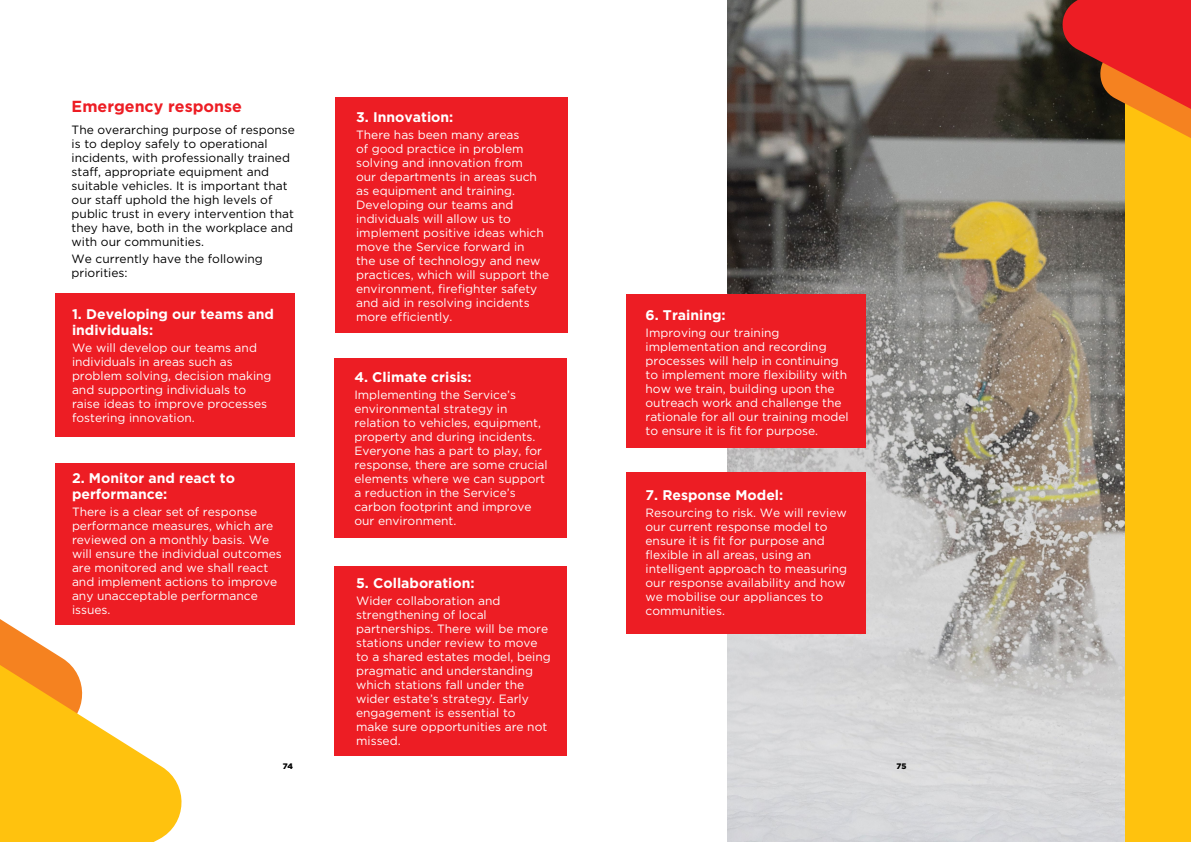
<style>
.page{position:relative;width:1191px;height:842px;background:#fff}
.page>*{position:absolute;margin:0;border:0;box-sizing:border-box;transform-origin:0 0}
.t1{font:700 16px "Gotham";color:#ed1d24}
.t2{font:700 14px/16px "Gotham";color:#fff}
.t3{font:12px/14px "Gotham";color:#fff}
.t4{font:12px/14px "Gotham";color:#000}
.t5{font:900 8px "Gotham";color:#000}
</style>
<div class="page">
<div style="left:56px;top:294px;width:239px;height:143px;background:#ed1d24"></div>
<div style="left:55px;top:463px;width:240px;height:161px;background:#ed1d24"></div>
<img style="left:727px;top:0;width:398px;height:842px">
<div style="left:335px;top:97px;width:232px;height:236px;background:#ed1d24"></div>
<div style="left:334px;top:358px;width:233px;height:180px;background:#ed1d24"></div>
<div style="left:335px;top:566px;width:232px;height:189px;background:#ed1d24"></div>
<div style="left:626px;top:295px;width:239px;height:153px;background:#ed1d24"></div>
<div style="left:626px;top:472px;width:239px;height:161px;background:#ed1d24"></div>
<div style="left:1125px;top:104px;width:66px;height:738px;background:#ffc20e"></div>
<svg style="left:1057px;top:0;width:134px;height:163px;background:#b64625"></svg>
<svg style="left:0;top:622px;width:189px;height:220px;fill:#ffc20e"></svg>
<h1 class="t1" style="left:72px;top:97px;width:172px">Emergency response</h1>
<p class="t4" style="left:72px;top:122px;width:225px">The overarching purpose of response is to deploy safely to operational incidents, with professionally trained staff, appropriate equipment and suitable vehicles. It is important that our staff uphold the high levels of public trust in every intervention that they have, both in the workplace and with our communities.</p>
<p class="t4" style="left:72px;top:251px;width:193px">We currently have the following priorities:</p>
<p class="t2" style="left:72px;top:306px;width:203px">1. Developing our teams and individuals:</p>
<p class="t3" style="left:72px;top:341px;width:201px">We will develop our teams and individuals in areas such as problem solving, decision making and supporting individuals to raise ideas to improve processes fostering innovation.</p>
<p class="t2" style="left:72px;top:470px;width:164px">2. Monitor and react to performance:</p>
<p class="t3" style="left:72px;top:505px;width:211px">There is a clear set of response performance measures, which are reviewed on a monthly basis. We will ensure the individual outcomes are monitored and we shall react and implement actions to improve any unacceptable performance issues.</p>
<p class="t2" style="left:356px;top:109px;width:99px">3. Innovation:</p>
<p class="t3" style="left:356px;top:128px;width:194px">There has been many areas<br>of good practice in problem solving and innovation from<br>our departments in areas such as equipment and training.<br>Developing our teams and individuals will allow us to implement positive ideas which move the Service forward in<br>the use of technology and new practices, which will support the environment, firefighter safety and aid in resolving incidents more efficiently.</p>
<p class="t2" style="left:354px;top:368px;width:119px">4. Climate crisis:</p>
<p class="t3" style="left:354px;top:387px;width:195px">Implementing the Service’s environmental strategy in relation to vehicles, equipment, property and during incidents.<br>Everyone has a part to play, for response, there are some crucial elements where we can support a reduction in the Service’s carbon footprint and improve our environment.</p>
<p class="t2" style="left:356px;top:574px;width:120px">5. Collaboration:</p>
<p class="t3" style="left:356px;top:593px;width:196px">Wider collaboration and strengthening of local partnerships. There will be more stations under review to move to a shared estates model, being pragmatic and understanding which stations fall under the wider estate’s strategy. Early engagement is essential to make sure opportunities are not missed.</p>
<p class="t2" style="left:645px;top:307px;width:82px">6. Training:</p>
<p class="t3" style="left:645px;top:326px;width:205px">Improving our training implementation and recording processes will help in continuing to implement more flexibility with how we train, building upon the outreach work and challenge the rationale for all our training model to ensure it is fit for purpose.</p>
<p class="t2" style="left:645px;top:487px;width:139px">7. Response Model:</p>
<p class="t3" style="left:645px;top:506px;width:203px">Resourcing to risk. We will review our current response model to ensure it is fit for purpose and flexible in all areas, using an intelligent approach to measuring our response availability and how we mobilise our appliances to communities.</p>
<p class="t5" style="left:283px;top:761px;width:12px">74</p>
<p class="t5" style="left:896px;top:761px;width:12px">75</p>
</div>
